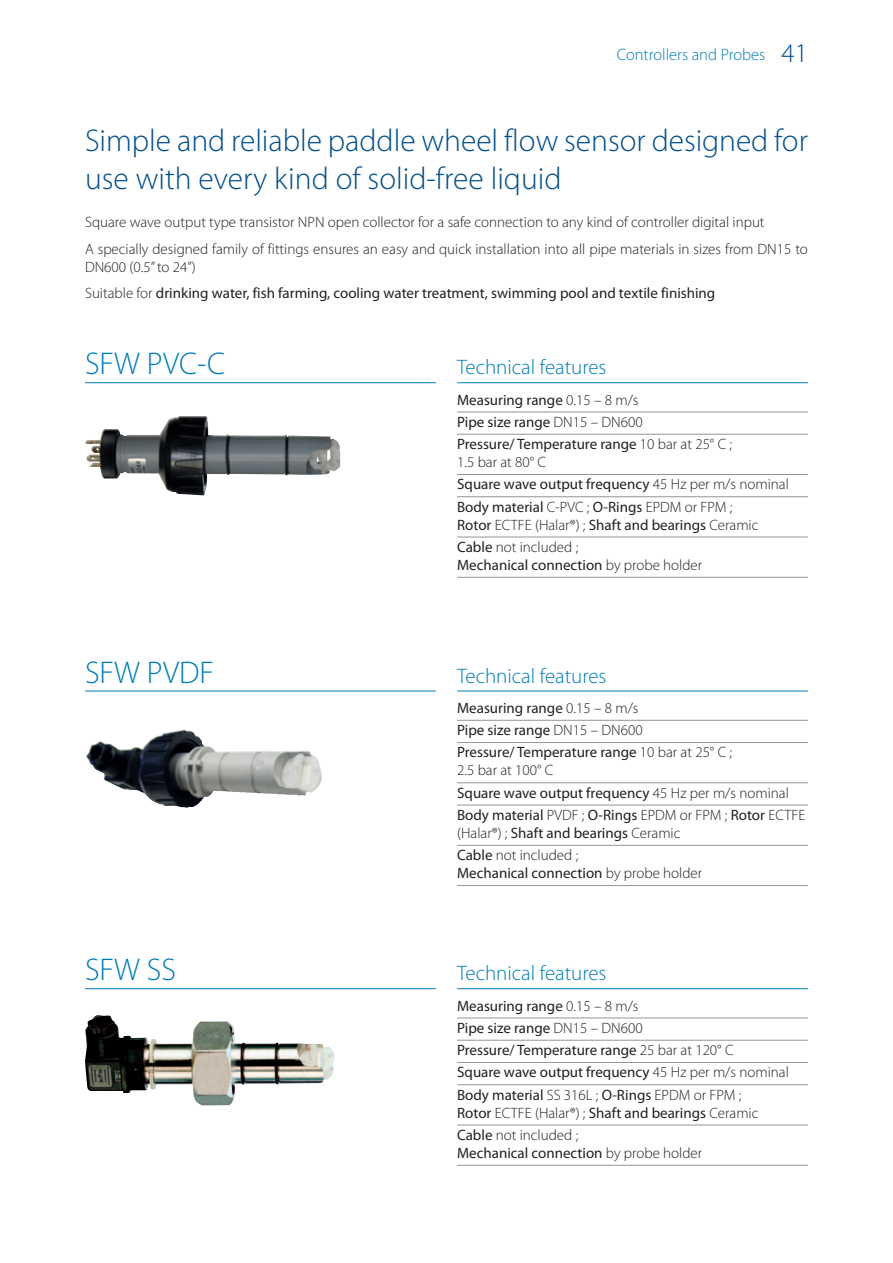
<style>
.page{position:relative;width:893px;height:1263px;background:#fff}
.page>*{position:absolute;margin:0;border:0;box-sizing:border-box;transform-origin:0 0}
.t1{font:300 31.5px/37.8px "Myriad Pro";color:#004f8f}
.t2{font:300 31.5px "Myriad Pro";color:#007dbb}
.t3{font:300 27px "Myriad Pro";color:#004f8f}
.t4{font:300 21px "Myriad Pro";color:#007dbb}
.t5{font:300 16.5px "Myriad Pro";color:#007dbb}
.t6{font:300 15px/22.2px "Myriad Pro";color:#231f20}
.t7{font:15px/22.2px "Myriad Pro";color:#231f20}
.s1{font-weight:300}
.s2{font-weight:400}
</style>
<div class="page">
<img style="left:85px;top:416px;width:255px;height:79px">
<img style="left:86px;top:729px;width:236px;height:79px">
<img style="left:85px;top:1015px;width:250px;height:90px">
<hr style="left:457px;top:412px;width:351px;height:1px;background:#939598">
<hr style="left:457px;top:434px;width:351px;height:1px;background:#939598">
<hr style="left:457px;top:474px;width:351px;height:1px;background:#939598">
<hr style="left:457px;top:496px;width:351px;height:1px;background:#939598">
<hr style="left:457px;top:537px;width:351px;height:1px;background:#939598">
<hr style="left:457px;top:577px;width:351px;height:1px;background:#939598">
<hr style="left:457px;top:382px;width:351px;height:1px;background:#007dbb">
<hr style="left:85px;top:382px;width:351px;height:1px;background:#007dbb">
<hr style="left:457px;top:720px;width:351px;height:1px;background:#939598">
<hr style="left:457px;top:742px;width:351px;height:1px;background:#939598">
<hr style="left:457px;top:782px;width:351px;height:1px;background:#939598">
<hr style="left:457px;top:805px;width:351px;height:1px;background:#939598">
<hr style="left:457px;top:845px;width:351px;height:1px;background:#939598">
<hr style="left:457px;top:885px;width:351px;height:1px;background:#939598">
<hr style="left:457px;top:691px;width:351px;height:1px;background:#007dbb">
<hr style="left:85px;top:691px;width:351px;height:1px;background:#007dbb">
<hr style="left:457px;top:1017px;width:351px;height:1px;background:#939598">
<hr style="left:457px;top:1040px;width:351px;height:1px;background:#939598">
<hr style="left:457px;top:1062px;width:351px;height:1px;background:#939598">
<hr style="left:457px;top:1084px;width:351px;height:1px;background:#939598">
<hr style="left:457px;top:1124px;width:351px;height:1px;background:#939598">
<hr style="left:457px;top:1165px;width:351px;height:1px;background:#939598">
<hr style="left:457px;top:988px;width:351px;height:1px;background:#007dbb">
<hr style="left:85px;top:988px;width:351px;height:1px;background:#007dbb">
<p class="t5" style="left:617px;top:48px;width:150px">Controllers and Probes</p>
<h2 class="t3" style="left:782px;top:42px;width:28px">41</h2>
<h1 class="t1" style="left:85px;top:124px;width:724px">Simple and reliable paddle wheel flow sensor designed for use with every kind of solid-free liquid</h1>
<p class="t6" style="left:85px;top:210px;width:724px;line-height:26.5px">Square wave output type transistor NPN open collector for a safe connection to any kind of controller digital input<br>A specially designed family of fittings ensures an easy and quick installation into all pipe materials in sizes from DN15 to</p>
<p class="t7" style="left:85px;top:255px;width:632px;line-height:26.5px"><span class="s1">DN600 (0.5” to 24”)<br>Suitable for</span> drinking water, fish farming, cooling water treatment, swimming pool and textile finishing</p>
<h1 class="t2" style="left:85px;top:352px;width:141px">SFW PVC-C</h1>
<h3 class="t4" style="left:457px;top:359px;width:151px">Technical features</h3>
<p class="t7" style="left:457px;top:390px;width:276px">Measuring range <span class="s1">0.15 – 8 m/s<br></span>Pipe size range <span class="s1">DN15 – DN600<br></span>Pressure/ Temperature range <span class="s1">10 bar at 25° C ;</span></p>
<p class="t6" style="left:457px;top:452px;width:333px">1.5 bar at 80° C<br><span class="s2">Square wave output frequency</span> 45 Hz per m/s nominal<br><span class="s2">Body material</span> C-PVC ; <span class="s2">O-Rings</span> EPDM or FPM ;</p>
<p class="t6" style="left:457px;top:515px;width:303px"><span class="s2">Rotor</span> ECTFE (Halar®) ; <span class="s2">Shaft and bearings</span> Ceramic<br><span class="s2">Cable</span> not included ;</p>
<p class="t7" style="left:457px;top:555px;width:247px">Mechanical connection <span class="s1">by probe holder</span></p>
<h1 class="t2" style="left:85px;top:660px;width:130px">SFW PVDF</h1>
<h3 class="t4" style="left:457px;top:668px;width:151px">Technical features</h3>
<p class="t7" style="left:457px;top:698px;width:276px">Measuring range <span class="s1">0.15 – 8 m/s<br></span>Pipe size range <span class="s1">DN15 – DN600<br></span>Pressure/ Temperature range <span class="s1">10 bar at 25° C ;</span></p>
<p class="t6" style="left:457px;top:760px;width:350px">2.5 bar at 100° C<br><span class="s2">Square wave output frequency</span> 45 Hz per m/s nominal<br><span class="s2">Body material</span> PVDF ; <span class="s2">O-Rings</span> EPDM or FPM ; <span class="s2">Rotor</span> ECTFE</p>
<p class="t6" style="left:457px;top:823px;width:225px">(Halar®) ; <span class="s2">Shaft and bearings</span> Ceramic<br><span class="s2">Cable</span> not included ;</p>
<p class="t7" style="left:457px;top:863px;width:247px">Mechanical connection <span class="s1">by probe holder</span></p>
<h1 class="t2" style="left:85px;top:958px;width:93px">SFW SS</h1>
<h3 class="t4" style="left:457px;top:965px;width:151px">Technical features</h3>
<p class="t7" style="left:457px;top:996px;width:333px">Measuring range <span class="s1">0.15 – 8 m/s<br></span>Pipe size range <span class="s1">DN15 – DN600<br></span>Pressure/ Temperature range <span class="s1">25 bar at 120° C<br></span>Square wave output frequency <span class="s1">45 Hz per m/s nominal </span>Body material <span class="s1">SS 316L ;</span> O-Rings <span class="s1">EPDM or FPM ;</span></p>
<p class="t6" style="left:457px;top:1103px;width:303px"><span class="s2">Rotor</span> ECTFE (Halar®) ; <span class="s2">Shaft and bearings</span> Ceramic<br><span class="s2">Cable</span> not included ;</p>
<p class="t7" style="left:457px;top:1143px;width:247px">Mechanical connection <span class="s1">by probe holder</span></p>
</div>
